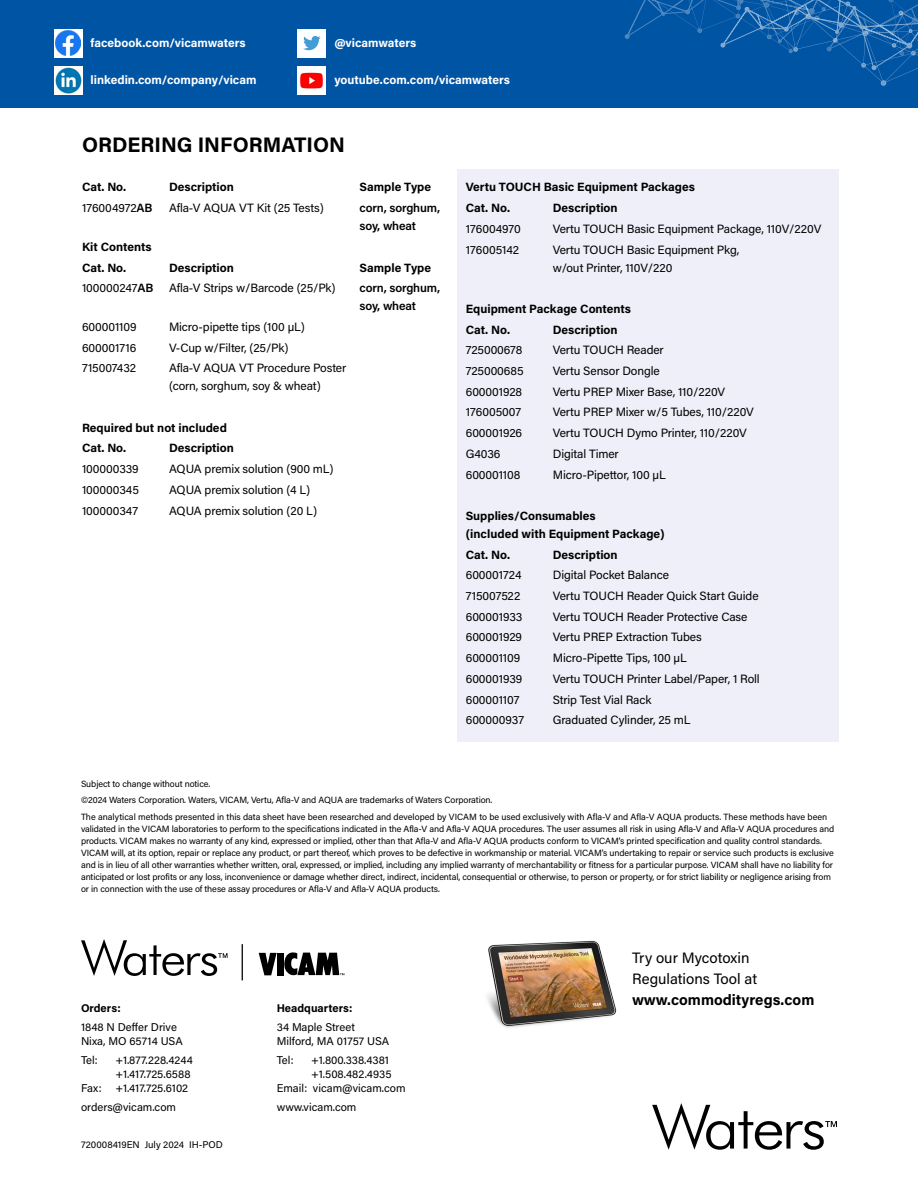
<style>
.page{position:relative;width:918px;height:1188px;background:#fff}
.page>*{position:absolute;margin:0;border:0;box-sizing:border-box;transform-origin:0 0}
.t1{font:700 21px "Acumin Pro";color:#000}
.t2{font:15px/21px "Acumin Pro";color:#000}
.t3{font:700 15px "Acumin Pro";color:#000}
.t4{font:12px/18px "Acumin Pro";letter-spacing:-.01em;color:#000}
.t5{font:700 12px/20.7px "Acumin Pro";color:#000}
.t6{font:700 12px "Acumin Pro";color:#fff}
.t7{font:600 12px/18px "Acumin Pro";letter-spacing:-.01em;color:#000}
.t8{font:11.25px/14.2px "Acumin Pro";color:#000}
.t9{font:700 11.25px "Acumin Pro";color:#000}
.t10{font:9.75px "Acumin Pro";letter-spacing:.005em;color:#000}
.t11{font:9px/12px "Acumin Pro";letter-spacing:-.01em;color:#000}
.s1{font-weight:600}
</style>
<div class="page">
<div style="left:457px;top:169px;width:382px;height:573px;background:#eeeff8"></div>
<div style="left:0;top:0;width:918px;height:108px;background:#0054a4"></div>
<div style="left:298px;top:29px;width:28px;height:28px;background:#fff"></div>
<svg style="left:303px;top:36px;width:18px;height:14px"></svg>
<img style="left:298px;top:66px;width:28px;height:28px">
<svg style="left:54px;top:29px;width:28px;height:28px"></svg>
<img style="left:56px;top:31px;width:25px;height:25px">
<img style="left:54px;top:66px;width:28px;height:28px">
<img style="left:487px;top:940px;width:130px;height:88px">
<svg style="left:81px;top:939px;width:147px;height:37px"></svg>
<hr style="left:242px;top:944px;width:1px;height:36px;background:#000">
<svg style="left:259px;top:953px;width:18px;height:22px"></svg>
<div style="left:277px;top:953px;width:6px;height:22px;background:#000"></div>
<svg style="left:284px;top:952px;width:60px;height:24px"></svg>
<svg style="left:624px;top:0;width:294px;height:86px"></svg>
<svg style="left:652px;top:1103px;width:185px;height:47px"></svg>
<h3 class="t6" style="left:91px;top:34px;width:157px">facebook.com/vicamwaters</h3>
<h3 class="t6" style="left:91px;top:72px;width:168px">linkedin.com/company/vicam</h3>
<h3 class="t6" style="left:334px;top:34px;width:84px">@vicamwaters</h3>
<h3 class="t6" style="left:334px;top:72px;width:177px">youtube.com.com/vicamwaters</h3>
<h1 class="t1" style="left:82px;top:130px;width:265px">ORDERING INFORMATION</h1>
<h3 class="t5" style="left:82px;top:176px;width:46px">Cat. No.</h3>
<h3 class="t5" style="left:169px;top:176px;width:66px">Description</h3>
<h3 class="t5" style="left:360px;top:176px;width:73px">Sample Type</h3>
<h3 class="t4" style="left:82px;top:199px;width:72px">176004972<span class="s1">AB</span></h3>
<h3 class="t4" style="left:169px;top:199px;width:156px">Afla-V AQUA VT Kit (25 Tests)</h3>
<h3 class="t7" style="left:360px;top:198px;width:82px">corn, sorghum, soy, wheat</h3>
<h3 class="t5" style="left:82px;top:236px;width:71px">Kit Contents<br>Cat. No.</h3>
<h3 class="t5" style="left:169px;top:257px;width:66px">Description</h3>
<h3 class="t5" style="left:360px;top:257px;width:73px">Sample Type</h3>
<h3 class="t4" style="left:82px;top:279px;width:73px">100000247<span class="s1">AB</span></h3>
<h3 class="t4" style="left:169px;top:279px;width:168px">Afla-V Strips w/Barcode (25/Pk)</h3>
<h3 class="t7" style="left:360px;top:279px;width:82px">corn, sorghum, soy, wheat</h3>
<h3 class="t4" style="left:82px;top:317px;width:56px">600001109</h3>
<h3 class="t4" style="left:169px;top:317px;width:138px">Micro-pipette tips (100 µL)</h3>
<h3 class="t4" style="left:82px;top:338px;width:56px">600001716</h3>
<h3 class="t4" style="left:169px;top:338px;width:121px">V-Cup w/Filter, (25/Pk)</h3>
<h3 class="t4" style="left:82px;top:359px;width:56px">715007432</h3>
<h3 class="t4" style="left:169px;top:359px;width:179px">Afla-V AQUA VT Procedure Poster (corn, sorghum, soy &amp; wheat)</h3>
<h3 class="t5" style="left:82px;top:417px;width:146px">Required but not included<br>Cat. No.</h3>
<h3 class="t5" style="left:169px;top:437px;width:66px">Description</h3>
<h3 class="t4" style="left:82px;top:460px;width:58px">100000339</h3>
<h3 class="t4" style="left:169px;top:460px;width:166px">AQUA premix solution (900 mL)</h3>
<h3 class="t4" style="left:82px;top:480px;width:59px">100000345</h3>
<h3 class="t4" style="left:169px;top:480px;width:143px">AQUA premix solution (4 L)</h3>
<h3 class="t4" style="left:82px;top:501px;width:58px">100000347</h3>
<h3 class="t4" style="left:169px;top:501px;width:150px">AQUA premix solution (20 L)</h3>
<h3 class="t5" style="left:466px;top:176px;width:231px">Vertu TOUCH Basic Equipment Packages<br>Cat. No.</h3>
<h3 class="t5" style="left:553px;top:197px;width:66px">Description</h3>
<h3 class="t4" style="left:466px;top:219px;width:57px">176004970</h3>
<h3 class="t4" style="left:553px;top:219px;width:270px">Vertu TOUCH Basic Equipment Package, 110V/220V</h3>
<h3 class="t4" style="left:466px;top:240px;width:55px">176005142</h3>
<h3 class="t4" style="left:553px;top:240px;width:188px">Vertu TOUCH Basic Equipment Pkg, w/out Printer, 110V/220</h3>
<h3 class="t5" style="left:466px;top:298px;width:167px">Equipment Package Contents<br>Cat. No.</h3>
<h3 class="t5" style="left:553px;top:319px;width:66px">Description</h3>
<h3 class="t4" style="left:466px;top:341px;width:58px">725000678</h3>
<h3 class="t4" style="left:553px;top:341px;width:112px">Vertu TOUCH Reader</h3>
<h3 class="t4" style="left:466px;top:361px;width:59px">725000685</h3>
<h3 class="t4" style="left:553px;top:361px;width:108px">Vertu Sensor Dongle</h3>
<h3 class="t4" style="left:466px;top:382px;width:58px">600001928</h3>
<h3 class="t4" style="left:553px;top:382px;width:174px">Vertu PREP Mixer Base, 110/220V</h3>
<h3 class="t4" style="left:466px;top:403px;width:57px">176005007</h3>
<h3 class="t4" style="left:553px;top:403px;width:203px">Vertu PREP Mixer w/5 Tubes, 110/220V</h3>
<h3 class="t4" style="left:466px;top:424px;width:58px">600001926</h3>
<h3 class="t4" style="left:553px;top:424px;width:196px">Vertu TOUCH Dymo Printer, 110/220V</h3>
<h3 class="t4" style="left:466px;top:444px;width:36px">G4036</h3>
<h3 class="t4" style="left:553px;top:444px;width:68px">Digital Timer</h3>
<h3 class="t4" style="left:466px;top:465px;width:56px">600001108</h3>
<h3 class="t4" style="left:553px;top:465px;width:115px">Micro-Pipettor, 100 µL</h3>
<h3 class="t5" style="left:466px;top:506px;width:200px;line-height:18px">Supplies/Consumables<br>(included with Equipment Package)</h3>
<h3 class="t5" style="left:466px;top:544px;width:46px">Cat. No.</h3>
<h3 class="t5" style="left:553px;top:544px;width:66px">Description</h3>
<h3 class="t4" style="left:466px;top:566px;width:57px">600001724</h3>
<h3 class="t4" style="left:553px;top:566px;width:118px">Digital Pocket Balance</h3>
<h3 class="t4" style="left:466px;top:586px;width:56px">715007522</h3>
<h3 class="t4" style="left:553px;top:586px;width:207px">Vertu TOUCH Reader Quick Start Guide</h3>
<h3 class="t4" style="left:466px;top:607px;width:58px">600001933</h3>
<h3 class="t4" style="left:553px;top:607px;width:196px">Vertu TOUCH Reader Protective Case</h3>
<h3 class="t4" style="left:466px;top:628px;width:58px">600001929</h3>
<h3 class="t4" style="left:553px;top:628px;width:150px">Vertu PREP Extraction Tubes</h3>
<h3 class="t4" style="left:466px;top:649px;width:56px">600001109</h3>
<h3 class="t4" style="left:553px;top:649px;width:136px">Micro-Pipette Tips, 100 µL</h3>
<h3 class="t4" style="left:466px;top:669px;width:58px">600001939</h3>
<h3 class="t4" style="left:553px;top:669px;width:209px">Vertu TOUCH Printer Label/Paper, 1 Roll</h3>
<h3 class="t4" style="left:466px;top:690px;width:55px">600001107</h3>
<h3 class="t4" style="left:553px;top:690px;width:100px">Strip Test Vial Rack</h3>
<h3 class="t4" style="left:466px;top:711px;width:60px">600000937</h3>
<h3 class="t4" style="left:553px;top:711px;width:139px">Graduated Cylinder, 25 mL</h3>
<p class="t11" style="left:81px;top:775px;width:748px;line-height:16.5px">Subject to change without notice.<br>©2024 Waters Corporation. Waters, VICAM, Vertu, Afla-V and AQUA are trademarks of Waters Corporation.<br>The analytical methods presented in this data sheet have been researched and developed by VICAM to be used exclusively with Afla-V and Afla-V AQUA products. These methods have been</p>
<p class="t11" style="left:81px;top:822px;width:755px">validated in the VICAM laboratories to perform to the specifications indicated in the Afla-V and Afla-V AQUA procedures. The user assumes all risk in using Afla-V and Afla-V AQUA procedures and products. VICAM makes no warranty of any kind, expressed or implied, other than that Afla-V and Afla-V AQUA products conform to VICAM’s printed specification and quality control standards.<br>VICAM will, at its option, repair or replace any product, or part thereof, which proves to be defective in workmanship or material. VICAM’s undertaking to repair or service such products is exclusive and is in lieu of all other warranties whether written, oral, expressed, or implied, including any implied warranty of merchantability or fitness for a particular purpose. VICAM shall have no liability for anticipated or lost profits or any loss, inconvenience or damage whether direct, indirect, incidental, consequential or otherwise, to person or property, or for strict liability or negligence arising from or in connection with the use of these assay procedures or Afla-V and Afla-V AQUA products.</p>
<p class="t9" style="left:81px;top:1000px;width:41px">Orders:</p>
<p class="t8" style="left:81px;top:1019px;width:103px">1848 N Deffer Drive<br>Nixa, MO 65714 USA</p>
<p class="t8" style="left:81px;top:1052px;width:18px">Tel:</p>
<p class="t8" style="left:116px;top:1052px;width:79px">+1.877.228.4244</p>
<p class="t8" style="left:116px;top:1066px;width:77px">+1.417.725.6588</p>
<p class="t8" style="left:81px;top:1081px;width:109px">Fax: +1.417.725.6102</p>
<p class="t8" style="left:81px;top:1100px;width:97px">orders@vicam.com</p>
<p class="t10" style="left:81px;top:1138px;width:143px">720008419EN July 2024 IH-POD</p>
<p class="t9" style="left:277px;top:1000px;width:77px">Headquarters:</p>
<p class="t8" style="left:277px;top:1019px;width:114px">34 Maple Street<br>Milford, MA 01757 USA</p>
<p class="t8" style="left:277px;top:1052px;width:18px">Tel:</p>
<p class="t8" style="left:311px;top:1052px;width:79px">+1.800.338.4381</p>
<p class="t8" style="left:311px;top:1067px;width:82px">+1.508.482.4935</p>
<p class="t8" style="left:277px;top:1081px;width:130px">Email: vicam@vicam.com</p>
<p class="t8" style="left:277px;top:1100px;width:81px">www.vicam.com</p>
<h2 class="t2" style="left:632px;top:947px;width:127px">Try our Mycotoxin<br>Regulations Tool at</h2>
<h2 class="t3" style="left:632px;top:989px;width:184px">www.commodityregs.com</h2>
</div>
